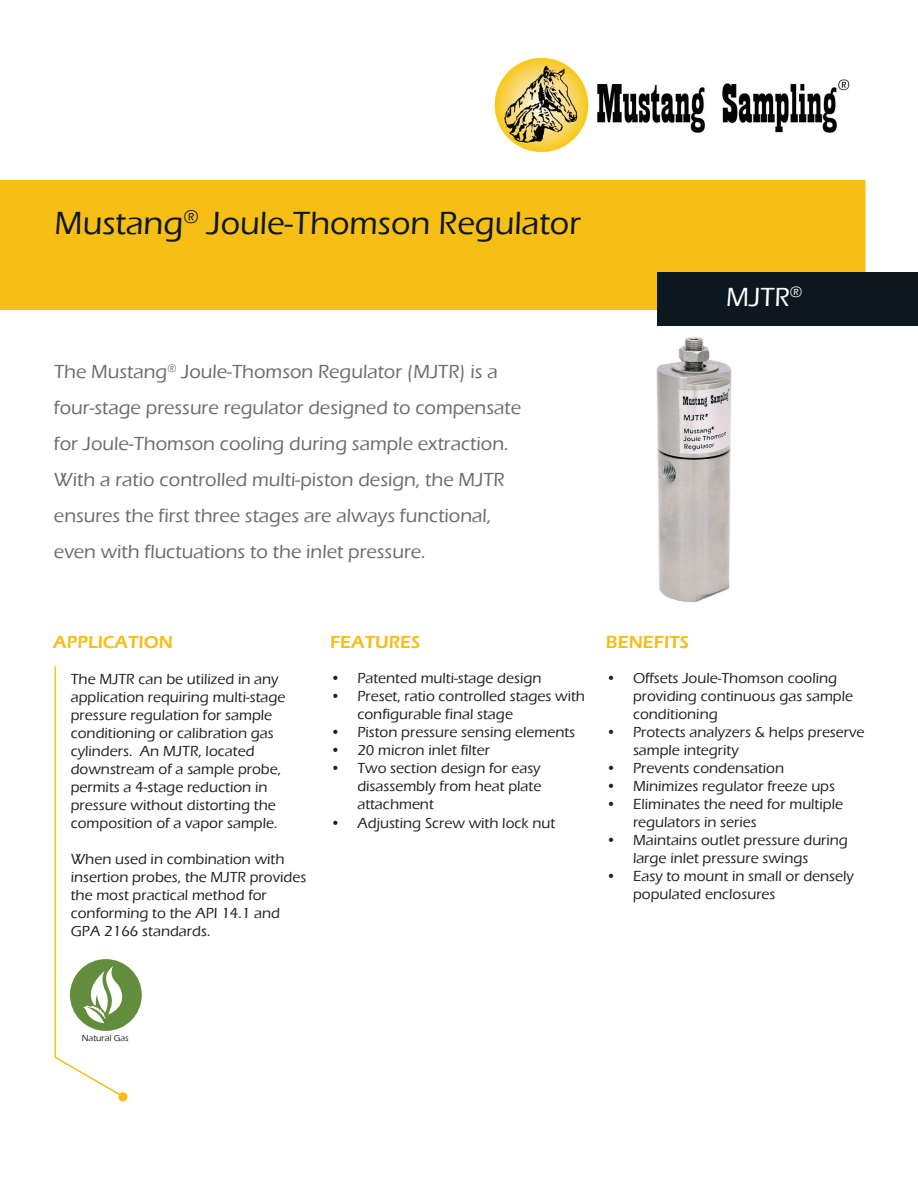
<style>
.page{position:relative;width:918px;height:1188px;background:#fff}
.page>*{position:absolute;margin:0;border:0;box-sizing:border-box;transform-origin:0 0}
.t1{font:500 33px "Eras ITC";color:#0d171f}
.t2{font:500 27px "Eras ITC";color:#fff}
.t3{font:500 19.5px/36px "Eras ITC";color:#6c6b71}
.t4{font:600 18px "Eras ITC";color:#f7be16}
.t5{font:500 15px/18px "Eras ITC";color:#231f20}
.t6{font:500 9px "Eras ITC";color:#231f20}
</style>
<div class="page">
<img style="left:494px;top:57px;width:356px;height:96px">
<img style="left:656px;top:337px;width:76px;height:266px">
<hr style="left:55px;top:666px;width:1px;height:391px;background:#f7be16">
<svg style="left:54px;top:1055px;width:67px;height:40px"></svg>
<div style="left:118px;top:1092px;width:10px;height:9px;background:#f7be16;border-radius:50%"></div>
<div style="left:1px;top:181px;width:864px;height:128px;background:#f7be16"></div>
<div style="left:0;top:180px;width:866px;height:130px;border:2px solid #f7be16"></div>
<div style="left:657px;top:272px;width:261px;height:54px;background:#0d171f"></div>
<div style="left:70px;top:959px;width:72px;height:72px;background:#628d3c;border-radius:50%"></div>
<svg style="left:78px;top:966px;width:48px;height:65px"></svg>
<h1 class="t1" style="left:55px;top:205px;width:528px">Mustang<sup>®</sup> Joule-Thomson Regulator</h1>
<p class="t3" style="left:54px;top:354px;width:469px">The Mustang<sup>®</sup> Joule-Thomson Regulator (MJTR) is a four-stage pressure regulator designed to compensate for Joule-Thomson cooling during sample extraction.<br>With a ratio controlled multi-piston design, the MJTR ensures the first three stages are always functional, even with fluctuations to the inlet pressure.</p>
<p class="t4" style="left:53px;top:632px;width:121px">APPLICATION</p>
<p class="t4" style="left:330px;top:632px;width:92px">FEATURES</p>
<p class="t4" style="left:606px;top:632px;width:85px">BENEFITS</p>
<h2 class="t2" style="left:726px;top:282px;width:78px">MJTR<sup>®</sup></h2>
<p class="t5" style="left:71px;top:670px;width:216px">The MJTR can be utilized in any application requiring multi-stage pressure regulation for sample conditioning or calibration gas cylinders. An MJTR, located downstream of a sample probe, permits a 4-stage reduction in pressure without distorting the composition of a vapor sample.</p>
<p class="t5" style="left:71px;top:850px;width:237px">When used in combination with insertion probes, the MJTR provides the most practical method for conforming to the API 14.1 and<br>GPA 2166 standards.</p>
<p class="t5" style="left:330px;top:669px;width:213px">• Patented multi-stage design</p>
<p class="t5" style="left:357px;top:687px;width:229px;text-indent:-27px">• Preset, ratio controlled stages with configurable final stage</p>
<p class="t5" style="left:330px;top:723px;width:246px">• Piston pressure sensing elements</p>
<p class="t5" style="left:330px;top:741px;width:161px">• 20 micron inlet filter</p>
<p class="t5" style="left:357px;top:759px;width:185px;text-align:justify;text-indent:-27px">• Two section design for easy disassembly from heat plate attachment</p>
<p class="t5" style="left:330px;top:815px;width:226px">• Adjusting Screw with lock nut</p>
<p class="t5" style="left:633px;top:669px;width:222px;text-indent:-27px">• Offsets Joule-Thomson cooling providing continuous gas sample conditioning</p>
<p class="t5" style="left:633px;top:723px;width:233px;text-indent:-27px">• Protects analyzers &amp; helps preserve sample integrity</p>
<p class="t5" style="left:606px;top:759px;width:180px">• Prevents condensation</p>
<p class="t5" style="left:606px;top:777px;width:231px">• Minimizes regulator freeze ups</p>
<p class="t5" style="left:633px;top:795px;width:211px;text-indent:-27px">• Eliminates the need for multiple regulators in series</p>
<p class="t5" style="left:633px;top:831px;width:216px;text-indent:-27px">• Maintains outlet pressure during large inlet pressure swings</p>
<p class="t5" style="left:633px;top:867px;width:222px;text-indent:-27px">• Easy to mount in small or densely populated enclosures</p>
<p class="t6" style="left:82px;top:1033px;width:49px">Natural Gas</p>
</div>
